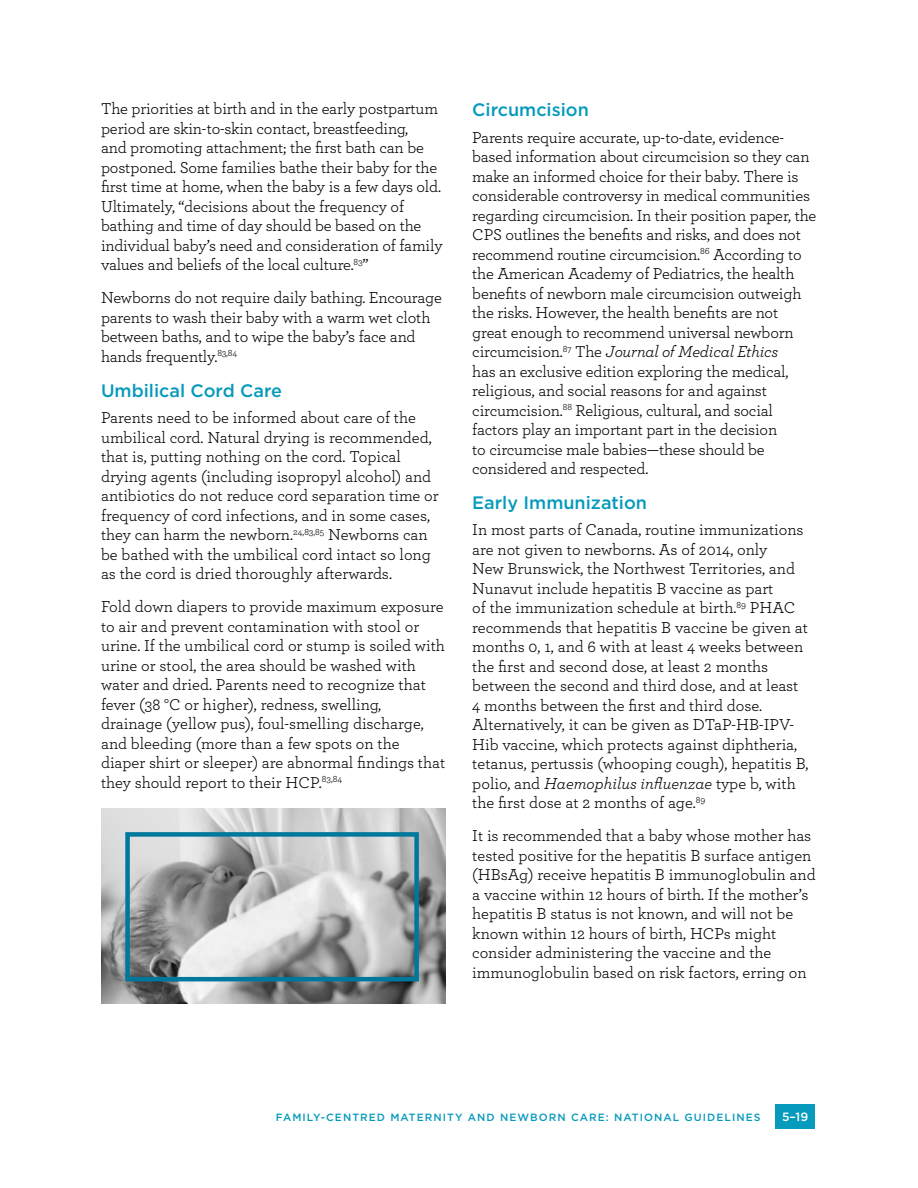
<style>
.page{position:relative;width:918px;height:1188px;background:#fff}
.page>*{position:absolute;margin:0;border:0;box-sizing:border-box;transform-origin:0 0}
.t1{font:500 18px "Gotham";color:#069abc}
.t2{font:16.5px/19.5px "Archer";letter-spacing:-.01em;color:#000}
.t3{font:500 12px "Gotham";color:#fff}
.t4{font:500 10.5px "Gotham";letter-spacing:.1em;color:#069abc}
.s1{font-style:italic}
</style>
<div class="page">
<div style="left:776px;top:1105px;width:39px;height:24px;background:#069abc"></div>
<img style="left:101px;top:808px;width:344px;height:195px">
<div style="left:125px;top:832px;width:294px;height:149px;border:4px solid #00789c"></div>
<p class="t2" style="left:101px;top:98px;width:343px">The priorities at birth and in the early postpartum period are skin-to-skin contact, breastfeeding,<br>and promoting attachment; the first bath can be postponed. Some families bathe their baby for the first time at home, when the baby is a few days old.<br>Ultimately, “decisions about the frequency of bathing and time of day should be based on the individual baby’s need and consideration of family values and beliefs of the local culture.<sup>83</sup>”</p>
<p class="t2" style="left:101px;top:287px;width:343px">Newborns do not require daily bathing. Encourage parents to wash their baby with a warm wet cloth between baths, and to wipe the baby’s face and hands frequently.<sup>83,84</sup></p>
<p class="t1" style="left:101px;top:380px;width:183px">Umbilical Cord Care</p>
<p class="t2" style="left:101px;top:407px;width:339px">Parents need to be informed about care of the umbilical cord. Natural drying is recommended, that is, putting nothing on the cord. Topical drying agents (including isopropyl alcohol) and antibiotics do not reduce cord separation time or frequency of cord infections, and in some cases, they can harm the newborn.<sup>24,83,85</sup> Newborns can be bathed with the umbilical cord intact so long as the cord is dried thoroughly afterwards.</p>
<p class="t2" style="left:101px;top:596px;width:346px">Fold down diapers to provide maximum exposure to air and prevent contamination with stool or urine. If the umbilical cord or stump is soiled with urine or stool, the area should be washed with water and dried. Parents need to recognize that fever (38 °C or higher), redness, swelling, drainage (yellow pus), foul-smelling discharge, and bleeding (more than a few spots on the diaper shirt or sleeper) are abnormal findings that they should report to their HCP.<sup>83,84</sup></p>
<p class="t1" style="left:472px;top:100px;width:118px">Circumcision</p>
<p class="t2" style="left:472px;top:127px;width:346px">Parents require accurate, up-to-date, evidence&shy;based information about circumcision so they can make an informed choice for their baby. There is considerable controversy in medical communities regarding circumcision. In their position paper, the CPS outlines the benefits and risks, and does not recommend routine circumcision.<sup>86</sup> According to the American Academy of Pediatrics, the health benefits of newborn male circumcision outweigh the risks. However, the health benefits are not great enough to recommend universal newborn circumcision.<sup>87</sup> The <span class="s1">Journal of Medical Ethics<br></span>has an exclusive edition exploring the medical, religious, and social reasons for and against circumcision.<sup>88</sup> Religious, cultural, and social factors play an important part in the decision<br>to circumcise male babies—these should be considered and respected.</p>
<p class="t1" style="left:472px;top:493px;width:176px">Early Immunization</p>
<p class="t2" style="left:472px;top:519px;width:338px">In most parts of Canada, routine immunizations are not given to newborns. As of 2014, only<br>New Brunswick, the Northwest Territories, and Nunavut include hepatitis B vaccine as part<br>of the immunization schedule at birth.<sup>89</sup> PHAC recommends that hepatitis B vaccine be given at months 0, 1, and 6 with at least 4 weeks between the first and second dose, at least 2 months between the second and third dose, and at least 4 months between the first and third dose.<br>Alternatively, it can be given as DTaP-HB-IPV-Hib vaccine, which protects against diphtheria, tetanus, pertussis (whooping cough), hepatitis B, polio, and <span class="s1">Haemophilus influenzae</span> type b, with the first dose at 2 months of age.<sup>89</sup></p>
<p class="t2" style="left:472px;top:825px;width:345px">It is recommended that a baby whose mother has tested positive for the hepatitis B surface antigen (HBsAg) receive hepatitis B immunoglobulin and a vaccine within 12 hours of birth. If the mother’s hepatitis B status is not known, and will not be known within 12 hours of birth, HCPs might consider administering the vaccine and the immunoglobulin based on risk factors, erring on</p>
<p class="t4" style="left:276px;top:1112px;width:486px">FAMILY-CENTRED MATERNITY AND NEWBORN CARE: NATIONAL GUIDELINES</p>
<p class="t3" style="left:782px;top:1110px;width:28px">5–19</p>
</div>
